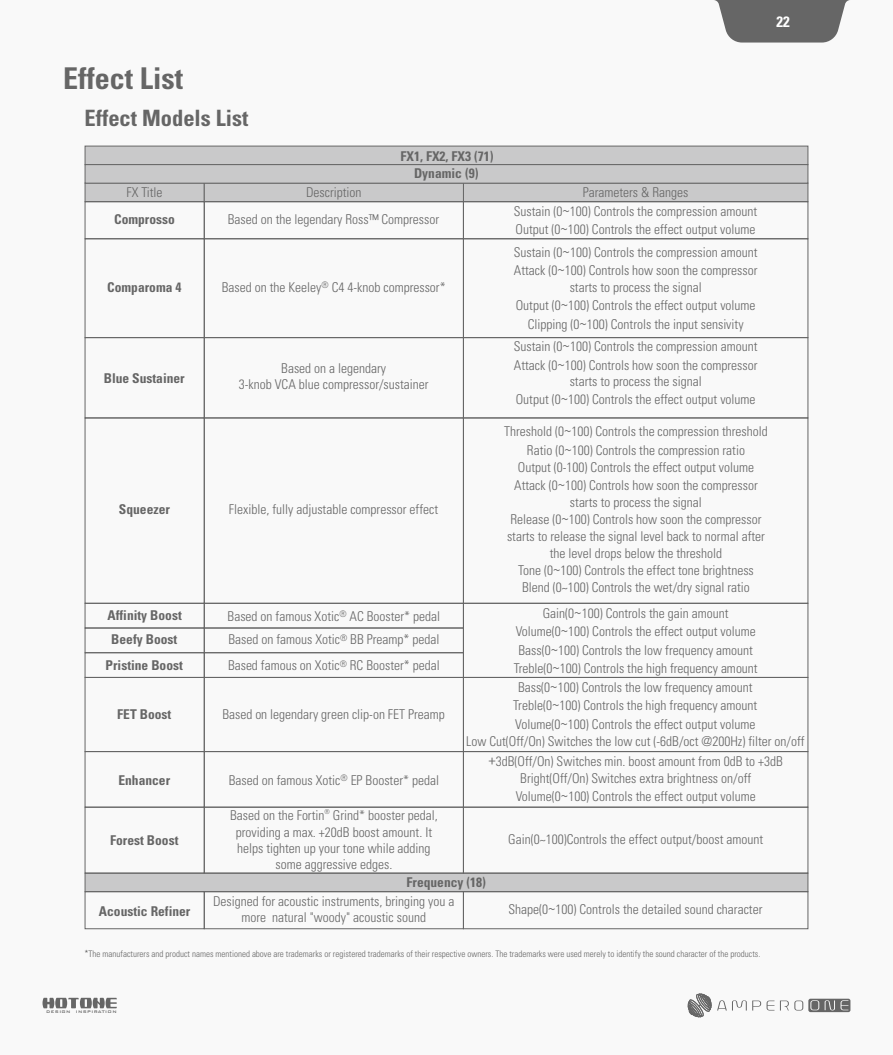
<style>
.page{position:relative;width:893px;height:1055px;background:#fff}
.page>*{position:absolute;margin:0;border:0;box-sizing:border-box;transform-origin:0 0}
.t1{font:700 condensed 30px "Univers LT Std";color:#666}
.t2{font:700 condensed 22.5px "Univers LT Std";color:#666}
.t3{font:700 condensed 15px "Univers LT Std";color:#fff}
.t4{font:300 condensed 13.5px/18.6px "Univers LT Std";color:#666;text-align:center}
.t5{font:700 condensed 13.5px/26.1px "Univers LT Std";color:#666;text-align:center}
.t6{font:300 condensed 9px "Univers LT Std";color:#666}
.t7{font:300 condensed 6.75px "Univers LT Std";color:#666}
.t8{font:500 4.95px "Bank Gothic BT";letter-spacing:.075em;color:#666}
.s1{font-family:"Source Han Sans CN";font-weight:400;font-stretch:normal}
</style>
<div class="page">
<div style="left:0;top:0;width:893px;height:1054px;background:#f9f9f9"></div>
<div style="left:463px;top:238px;width:345px;height:100px;border:1px solid #666"></div>
<div style="left:204px;top:238px;width:260px;height:100px;border:1px solid #666"></div>
<div style="left:85px;top:238px;width:120px;height:100px;border:1px solid #666"></div>
<div style="left:463px;top:337px;width:345px;height:81px;border:1px solid #666"></div>
<div style="left:204px;top:337px;width:260px;height:81px;border:1px solid #666"></div>
<div style="left:85px;top:337px;width:120px;height:81px;border:1px solid #666"></div>
<div style="left:463px;top:417px;width:345px;height:186px;border:1px solid #666"></div>
<div style="left:204px;top:417px;width:260px;height:186px;border:1px solid #666"></div>
<div style="left:85px;top:417px;width:120px;height:186px;border:1px solid #666"></div>
<div style="left:463px;top:603px;width:345px;height:75px;border:1px solid #666"></div>
<div style="left:204px;top:603px;width:260px;height:25px;border:1px solid #666"></div>
<div style="left:85px;top:603px;width:120px;height:25px;border:1px solid #666"></div>
<svg style="left:84px;top:145px;width:725px;height:57px;background:#c1c1c2"></svg>
<div style="left:204px;top:627px;width:260px;height:26px;border:1px solid #666"></div>
<div style="left:85px;top:627px;width:120px;height:26px;border:1px solid #666"></div>
<div style="left:204px;top:652px;width:260px;height:26px;border:1px solid #666"></div>
<div style="left:85px;top:652px;width:120px;height:26px;border:1px solid #666"></div>
<div style="left:463px;top:677px;width:345px;height:75px;border:1px solid #666"></div>
<div style="left:204px;top:677px;width:260px;height:75px;border:1px solid #666"></div>
<div style="left:85px;top:677px;width:120px;height:75px;border:1px solid #666"></div>
<div style="left:84px;top:872px;width:725px;height:20px;background:#c9c9ca"></div>
<div style="left:85px;top:891px;width:120px;height:38px;border:1px solid #666"></div>
<div style="left:204px;top:891px;width:260px;height:38px;border:1px solid #666"></div>
<div style="left:463px;top:891px;width:345px;height:38px;border:1px solid #666"></div>
<svg style="left:43px;top:997px;width:74px;height:11px"></svg>
<svg style="left:714px;top:0;width:136px;height:43px;background:#7d7d7d"></svg>
<svg style="left:687px;top:993px;width:163px;height:25px"></svg>
<div style="left:463px;top:806px;width:345px;height:67px;border:1px solid #666"></div>
<div style="left:204px;top:806px;width:260px;height:67px;border:1px solid #666"></div>
<div style="left:85px;top:806px;width:120px;height:67px;border:1px solid #666"></div>
<p class="t3" style="left:776px;top:16px;width:15px">22</p>
<h1 class="t1" style="left:63px;top:68px;width:121px">Effect List</h1>
<h2 class="t2" style="left:85px;top:110px;width:165px">Effect Models List</h2>
<p class="t4" style="left:126px;top:185px;width:38px">FX Title</p>
<p class="t4" style="left:306px;top:184px;width:57px">Description</p>
<p class="t5" style="left:401px;top:145px;width:94px">FX1, FX2, FX3 (71)</p>
<p class="t5" style="left:414px;top:162px;width:66px">Dynamic (9)</p>
<p class="t5" style="left:114px;top:208px;width:62px">Comprosso</p>
<p class="t4" style="left:228px;top:212px;width:213px">Based on the legendary Ross™ Compressor</p>
<p class="t5" style="left:107px;top:275px;width:76px">Comparoma 4</p>
<p class="t5" style="left:104px;top:366px;width:82px">Blue Sustainer</p>
<p class="t4" style="left:222px;top:280px;width:225px">Based on the Keeley<sup>®</sup> C4 4-knob compressor*</p>
<p class="t4" style="left:239px;top:362px;width:191px;line-height:16.2px">Based on a legendary<br>3-knob VCA blue compressor/sustainer</p>
<p class="t5" style="left:119px;top:498px;width:53px">Squeezer</p>
<p class="t4" style="left:229px;top:502px;width:211px">Flexible, fully adjustable compressor effect</p>
<p class="t5" style="left:108px;top:603px;width:76px">Affinity Boost</p>
<p class="t4" style="left:228px;top:608px;width:214px">Based on famous Xotic<sup>®</sup> AC Booster* pedal</p>
<p class="t5" style="left:106px;top:628px;width:79px">Beefy Boost<br>Pristine Boost</p>
<p class="t6" style="left:340px;top:634px;width:9px">®</p>
<p class="t4" style="left:228px;top:632px;width:213px">Based on famous Xotic BB Preamp* pedal</p>
<p class="t6" style="left:340px;top:660px;width:9px">®</p>
<p class="t4" style="left:228px;top:658px;width:213px">Based famous on Xotic RC Booster* pedal</p>
<p class="t4" style="left:583px;top:185px;width:107px">Parameters &amp; Ranges</p>
<p class="t4" style="left:514px;top:203px;width:245px;text-align:left">Sustain (0<span class="s1">~</span>100) Controls the compression amount<br>Output (0<span class="s1">~</span>100) Controls the effect output volume</p>
<p class="t4" style="left:514px;top:244px;width:245px;text-align:left">Sustain (0<span class="s1">~</span>100) Controls the compression amount<br>Attack (0<span class="s1">~</span>100) Controls how soon the compressor</p>
<p class="t4" style="left:516px;top:280px;width:241px;line-height:18.1px">starts to process the signal<br>Output (0<span class="s1">~</span>100) Controls the effect output volume<br>Clipping (0<span class="s1">~</span>100) Controls the input sensivity</p>
<p class="t4" style="left:514px;top:338px;width:245px;text-align:left">Sustain (0<span class="s1">~</span>100) Controls the compression amount<br>Attack (0<span class="s1">~</span>100) Controls how soon the compressor</p>
<p class="t4" style="left:516px;top:374px;width:241px;line-height:17.9px">starts to process the signal<br>Output (0<span class="s1">~</span>100) Controls the effect output volume</p>
<p class="t4" style="left:504px;top:424px;width:265px">Threshold (0<span class="s1">~</span>100) Controls the compression threshold<br>Ratio (0<span class="s1">~</span>100) Controls the compression ratio</p>
<p class="t4" style="left:507px;top:460px;width:259px;line-height:17.1px">Output (0-100) Controls the effect output volume Attack (0<span class="s1">~</span>100) Controls how soon the compressor starts to process the signal<br>Release (0<span class="s1">~</span>100) Controls how soon the compressor starts to release the signal level back to normal after the level drops below the threshold</p>
<p class="t4" style="left:518px;top:564px;width:237px;line-height:17px;text-align:left">Tone (0<span class="s1">~</span>100) Controls the effect tone brightness<br>Blend (0~100) Controls the wet/dry signal ratio</p>
<p class="t4" style="left:514px;top:605px;width:246px">Gain(0<span class="s1">~</span>100) Controls the gain amount Volume(0<span class="s1">~</span>100) Controls the effect output volume Bass(0<span class="s1">~</span>100) Controls the low frequency amount Treble(0<span class="s1">~</span>100) Controls the high frequency amount</p>
<p class="t5" style="left:117px;top:703px;width:55px">FET Boost</p>
<p class="t4" style="left:222px;top:706px;width:224px">Based on legendary green clip-on FET Preamp</p>
<p class="t5" style="left:118px;top:768px;width:53px">Enhancer</p>
<p class="t5" style="left:110px;top:828px;width:70px">Forest Boost</p>
<p class="t4" style="left:229px;top:772px;width:212px">Based on famous Xotic<sup>®</sup> EP Booster* pedal</p>
<p class="t7" style="left:324px;top:808px;width:7px">®</p>
<p class="t4" style="left:230px;top:809px;width:209px;line-height:16.2px">Based on the Fortin Grind* booster pedal, providing a max. +20dB boost amount. It helps tighten up your tone while adding some aggressive edges.</p>
<p class="t4" style="left:513px;top:679px;width:246px">Bass(0<span class="s1">~</span>100) Controls the low frequency amount<br>Treble(0<span class="s1">~</span>100) Controls the high frequency amount<br>Volume(0<span class="s1">~</span>100) Controls the effect output volume</p>
<p class="t4" style="left:466px;top:733px;width:340px">Low Cut(Off/On) Switches the low cut (-6dB/oct @200Hz) filter on/off</p>
<p class="t4" style="left:488px;top:754px;width:296px;line-height:17.4px"><span class="s1">+</span>3dB(Off/On) Switches min. boost amount from 0dB to +3dB<br>Bright(Off/On) Switches extra brightness on/off<br>Volume(0<span class="s1">~</span>100) Controls the effect output volume</p>
<p class="t4" style="left:508px;top:831px;width:256px">Gain(0~100)Controls the effect output/boost amount</p>
<p class="t5" style="left:407px;top:870px;width:81px">Frequency (18)</p>
<p class="t5" style="left:99px;top:899px;width:93px">Acoustic Refiner</p>
<p class="t4" style="left:213px;top:894px;width:243px;line-height:16.2px">Designed for acoustic instruments, bringing you a more natural "woody" acoustic sound</p>
<p class="t4" style="left:508px;top:902px;width:256px">Shape(0<span class="s1">~</span>100) Controls the detailed sound character</p>
<p class="t6" style="left:84px;top:950px;width:677px"><span class="s1">*</span>The manufacturers and product names mentioned above are trademarks or registered trademarks of their respective owners. The trademarks were used merely to identify the sound character of the products.</p>
<p class="t8" style="left:46px;top:1009px;width:72px">DESIGN INSPIRATION</p>
</div>
